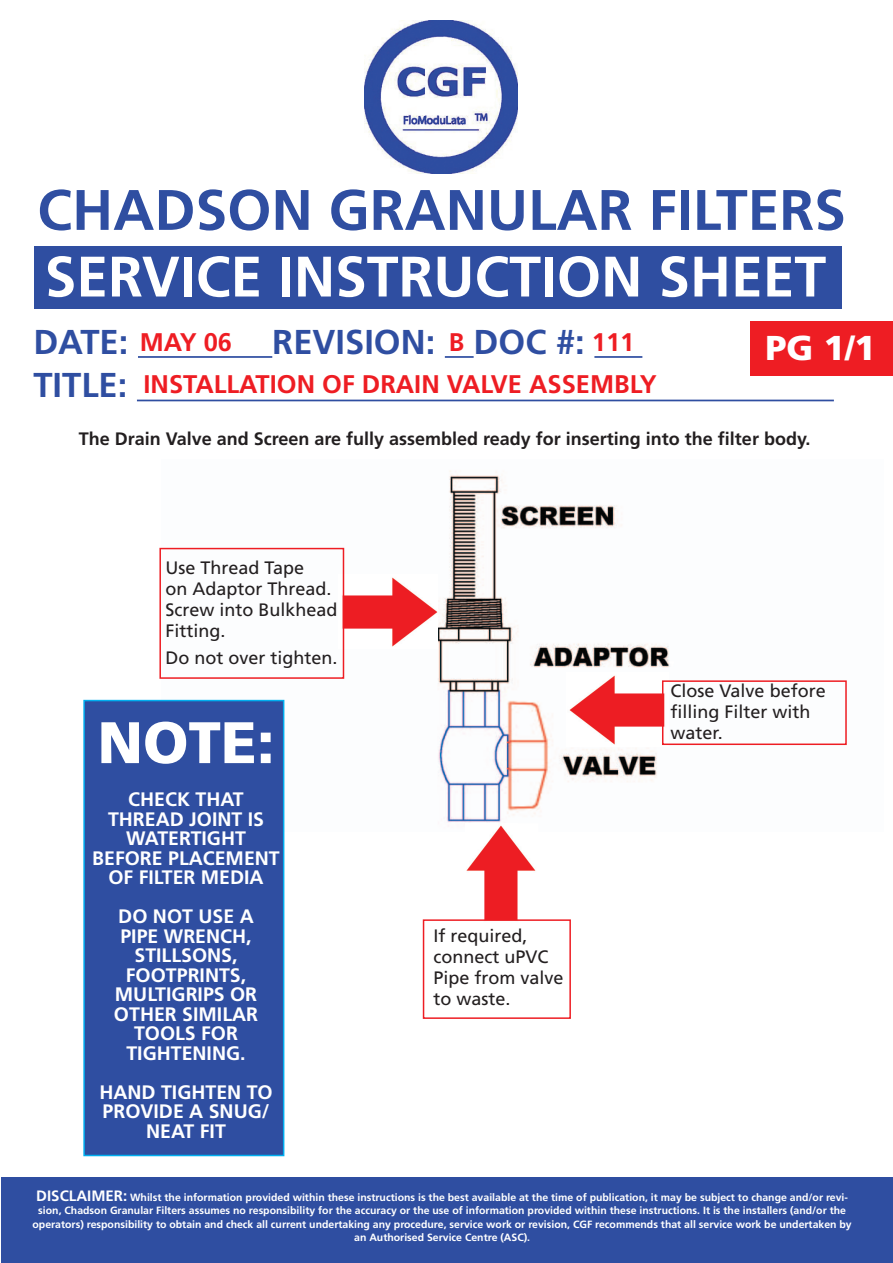
<style>
.page{position:relative;width:893px;height:1263px;background:#fff}
.page>*{position:absolute;margin:0;border:0;box-sizing:border-box;transform-origin:0 0}
.t1{font:900 58.5px "Frutiger";color:#fff}
.t2{font:700 57px "Frutiger";color:#fff}
.t3{font:700 57px "Frutiger";color:#2f4ea1}
.t4{font:700 34.5px "Frutiger";color:#2f4ea1}
.t5{font:900 34.5px "Frutiger";color:#fff}
.t6{font:700 25.5px "Frutiger";color:#ee1d23}
.t7{font:700 19.5px/19.5px "Frutiger";color:#fff;text-align:center}
.t8{font:18px/21px "Frutiger";color:#231f20}
.t9{font:700 18px "Frutiger";color:#231f20}
.t10{font:700 10.5px/13.5px "Frutiger";color:#fff;text-align:center}
.s1{font-size:15px}
</style>
<div class="page">
<img style="left:365px;top:20px;width:152px;height:154px">
<div style="left:34px;top:246px;width:808px;height:62px;background:#2f4ea1"></div>
<img style="left:162px;top:471px;width:684px;height:360px">
<img style="left:338px;top:574px;width:99px;height:74px">
<div style="left:159px;top:548px;width:185px;height:131px;border:2px solid #ee1d23"></div>
<img style="left:566px;top:672px;width:102px;height:74px">
<div style="left:662px;top:680px;width:185px;height:65px;border:2px solid #ee1d23"></div>
<img style="left:464px;top:823px;width:75px;height:96px">
<div style="left:423px;top:919px;width:148px;height:100px;border:2px solid #ee1d23"></div>
<div style="left:1px;top:1177px;width:892px;height:86px;background:#2f4ea1"></div>
<hr style="left:138px;top:356px;width:134px;height:2px;background:#2f4ea1">
<hr style="left:445px;top:356px;width:29px;height:2px;background:#2f4ea1">
<hr style="left:594px;top:356px;width:48px;height:2px;background:#2f4ea1">
<hr style="left:137px;top:400px;width:697px;height:1px;background:#2f4ea1">
<div style="left:750px;top:321px;width:143px;height:55px;background:#ee1d23"></div>
<div style="left:84px;top:700px;width:200px;height:455px;background:#2f4ea1"></div>
<div style="left:83px;top:700px;width:201px;height:456px;border:2px solid #00aeef"></div>
<h2 class="t3" style="left:37px;top:177px;width:810px">CHADSON GRANULAR FILTERS</h2>
<h2 class="t2" style="left:45px;top:243px;width:783px">SERVICE INSTRUCTION SHEET</h2>
<h3 class="t4" style="left:33px;top:321px;width:97px">DATE:</h3>
<h3 class="t4" style="left:272px;top:321px;width:314px">REVISION: DOC #:</h3>
<h3 class="t4" style="left:33px;top:365px;width:95px">TITLE:</h3>
<h3 class="t6" style="left:140px;top:327px;width:94px">MAY 06</h3>
<h3 class="t6" style="left:449px;top:327px;width:17px">B</h3>
<h3 class="t6" style="left:592px;top:327px;width:44px">111</h3>
<h3 class="t5" style="left:765px;top:327px;width:112px">PG 1/1</h3>
<h3 class="t6" style="left:144px;top:369px;width:515px">INSTALLATION OF DRAIN VALVE ASSEMBLY</h3>
<h3 class="t9" style="left:79px;top:428px;width:733px">The Drain Valve and Screen are fully assembled ready for inserting into the filter body.</h3>
<h3 class="t8" style="left:166px;top:557px;width:174px">Use Thread Tape<br>on Adaptor Thread.<br>Screw into Bulkhead<br>Fitting.</h3>
<h3 class="t8" style="left:166px;top:647px;width:174px">Do not over tighten.</h3>
<h1 class="t1" style="left:97px;top:707px;width:179px">NOTE:</h1>
<h3 class="t7" style="left:92px;top:789px;width:189px">CHECK THAT<br>THREAD JOINT IS<br>WATERTIGHT<br>BEFORE PLACEMENT<br>OF FILTER MEDIA</h3>
<h3 class="t7" style="left:114px;top:906px;width:146px">DO NOT USE A<br>PIPE WRENCH,<br>STILLSONS,<br>FOOTPRINTS,<br>MULTIGRIPS OR<br>OTHER SIMILAR<br>TOOLS FOR<br>TIGHTENING.</h3>
<h3 class="t7" style="left:99px;top:1082px;width:175px">HAND TIGHTEN TO<br>PROVIDE A SNUG/<br>NEAT FIT</h3>
<h3 class="t8" style="left:433px;top:926px;width:132px">If required, connect uPVC<br>Pipe from valve to waste.</h3>
<h3 class="t8" style="left:670px;top:680px;width:157px">Close Valve before filling Filter with water.</h3>
<p class="t10" style="left:33px;top:1190px;width:821px"><span class="s1">DISCLAIMER:</span> Whilst the information provided within these instructions is the best available at the time of publication, it may be subject to change and/or revi&shy;sion, Chadson Granular Filters assumes no responsibility for the accuracy or the use of information provided within these instructions. It is the installers (and/or the operators) responsibility to obtain and check all current undertaking any procedure, service work or revision, CGF recommends that all service work be undertaken by an Authorised Service Centre (ASC).</p>
</div>
